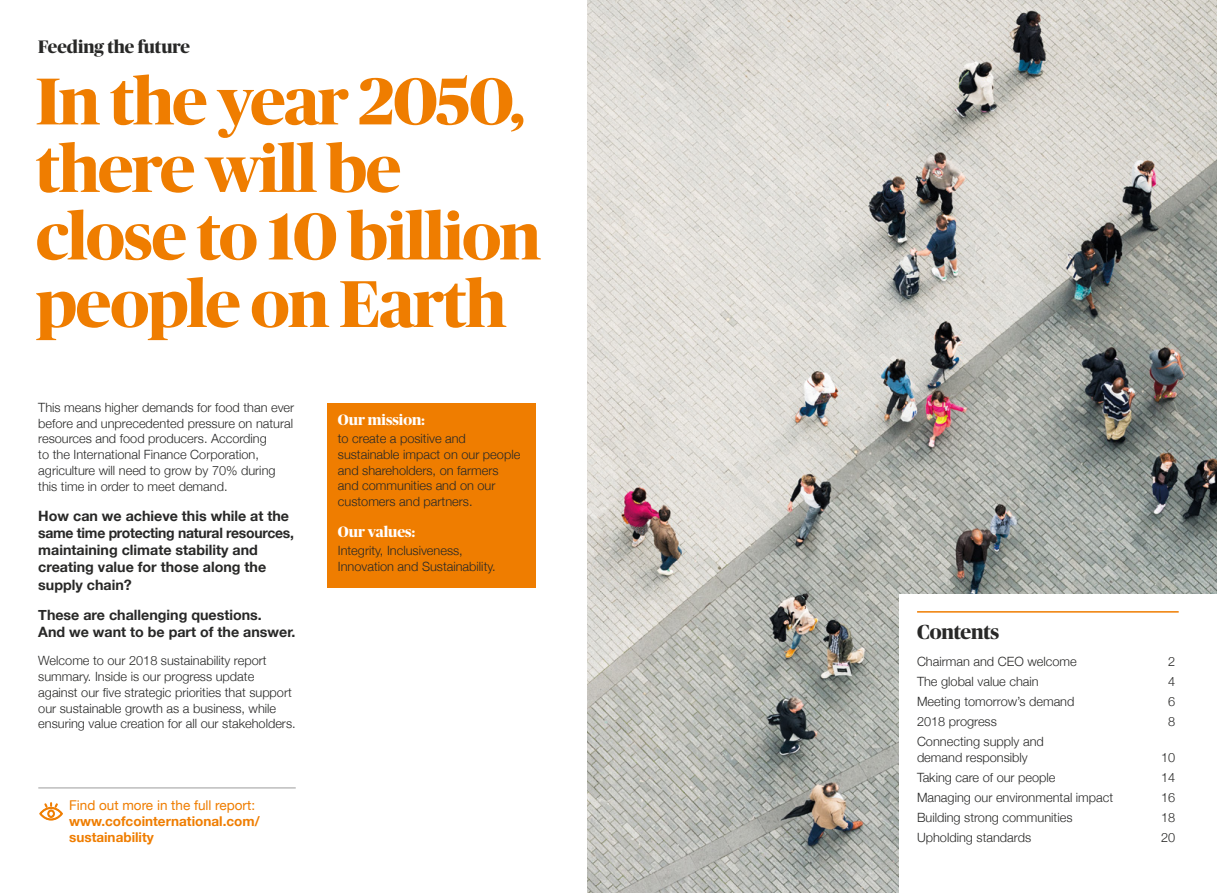
<style>
.page{position:relative;width:1217px;height:893px;background:#fff}
.page>*{position:absolute;margin:0;border:0;box-sizing:border-box;transform-origin:0 0}
.t1{font:700 66px/67.5px "Publico Banner";letter-spacing:-.015em;color:#ef7d00}
.t2{font:700 20.25px "Publico Banner";letter-spacing:-.01em;color:#282827}
.t3{font:700 18px "Publico Banner";color:#282827}
.t4{font:700 15px "Publico Banner";color:#fff}
.t5{font:700 14.25px/17.2px "Helvetica Neue";color:#282827}
.t6{font:700 13.5px/16.2px "Helvetica Neue";color:#ef7d00}
.t7{font:13.5px "Helvetica Neue";color:#ef7d00}
.t8{font:300 12.75px/15.8px "Helvetica Neue";color:#282827}
</style>
<div class="page">
<img style="left:587px;top:0;width:629px;height:893px">
<div style="left:899px;top:594px;width:317px;height:299px;background:#fff"></div>
<div style="left:327px;top:403px;width:209px;height:185px;background:#ef7d00"></div>
<hr style="left:38px;top:787px;width:258px;height:1px;background:#9d9d9c">
<svg style="left:39px;top:802px;width:24px;height:18px"></svg>
<hr style="left:916px;top:611px;width:262px;height:2px;background:#ef7d00">
<h3 class="t3" style="left:38px;top:34px;width:153px">Feeding the future</h3>
<h1 class="t1" style="left:36px;top:64px;width:506px">In the year 2050, there will be close to 10 billion people on Earth</h1>
<p class="t8" style="left:38px;top:398px;width:257px">This means higher demands for food than ever before and unprecedented pressure on natural resources and food producers. According<br>to the International Finance Corporation, agriculture will need to grow by 70% during this time in order to meet demand.</p>
<p class="t5" style="left:38px;top:507px;width:257px">How can we achieve this while at the same time protecting natural resources, maintaining climate stability and creating value for those along the supply chain?</p>
<p class="t5" style="left:38px;top:606px;width:259px">These are challenging questions.<br>And we want to be part of the answer.</p>
<p class="t8" style="left:38px;top:652px;width:259px">Welcome to our 2018 sustainability report summary. Inside is our progress update against our five strategic priorities that support our sustainable growth as a business, while ensuring value creation for all our stakeholders.</p>
<p class="t7" style="left:69px;top:795px;width:187px">Find out more in the full report:</p>
<p class="t6" style="left:69px;top:813px;width:192px">www.cofcointernational.com/ sustainability</p>
<p class="t4" style="left:338px;top:409px;width:88px">Our mission:</p>
<p class="t8" style="left:338px;top:430px;width:184px">to create a positive and sustainable impact on our people and shareholders, on farmers and communities and on our customers and partners.</p>
<p class="t4" style="left:338px;top:521px;width:79px">Our values:</p>
<p class="t8" style="left:338px;top:541px;width:159px">Integrity, Inclusiveness,<br>Innovation and Sustainability.</p>
<h2 class="t2" style="left:916px;top:617px;width:84px">Contents</h2>
<p class="t8" style="left:916px;top:653px;width:161px">Chairman and CEO welcome</p>
<p class="t8" style="left:1167px;top:653px;width:9px">2</p>
<p class="t8" style="left:916px;top:673px;width:123px">The global value chain</p>
<p class="t8" style="left:1167px;top:673px;width:9px">4</p>
<p class="t8" style="left:916px;top:693px;width:159px">Meeting tomorrow’s demand</p>
<p class="t8" style="left:1167px;top:693px;width:9px">6</p>
<p class="t8" style="left:916px;top:713px;width:81px">2018 progress</p>
<p class="t8" style="left:1167px;top:713px;width:9px">8</p>
<p class="t8" style="left:916px;top:733px;width:128px">Connecting supply and demand responsibly</p>
<p class="t8" style="left:1160px;top:748px;width:16px">10</p>
<p class="t8" style="left:916px;top:768px;width:140px">Taking care of our people</p>
<p class="t8" style="left:1160px;top:768px;width:16px">14</p>
<p class="t8" style="left:916px;top:788px;width:198px">Managing our environmental impact</p>
<p class="t8" style="left:1160px;top:788px;width:16px">16</p>
<p class="t8" style="left:916px;top:808px;width:157px">Building strong communities</p>
<p class="t8" style="left:1160px;top:808px;width:16px">18</p>
<p class="t8" style="left:916px;top:828px;width:116px">Upholding standards</p>
<p class="t8" style="left:1160px;top:828px;width:16px">20</p>
</div>
